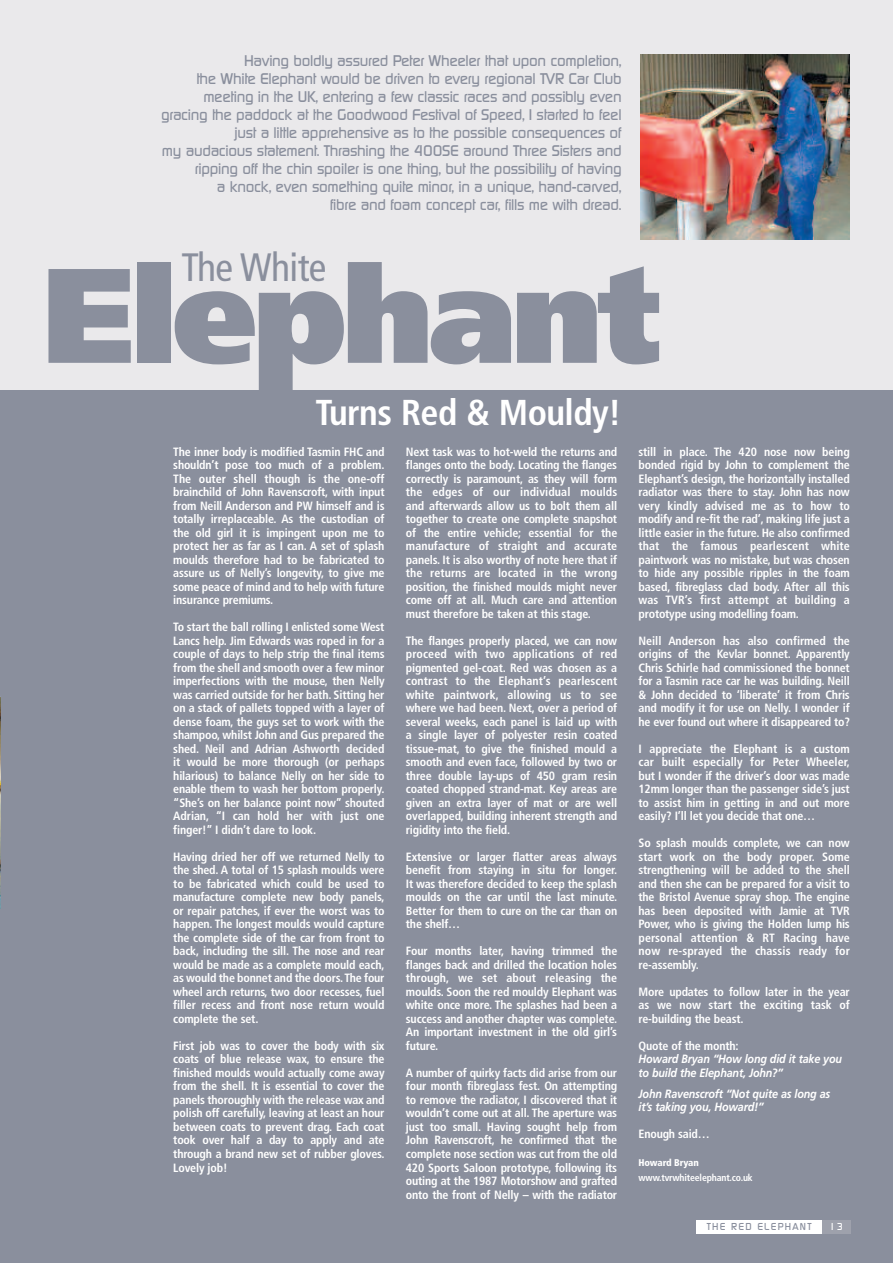
<style>
.page{position:relative;width:893px;height:1263px;background:#fff}
.page>*{position:absolute;margin:0;border:0;box-sizing:border-box;transform-origin:0 0}
.t1{font:900 134.4px "Frutiger";letter-spacing:-.035em;color:#8a8f9d}
.t2{font:condensed 39.6px "Frutiger";letter-spacing:-.015em;color:#8a8f9d}
.t3{font:700 condensed 36px "Frutiger";letter-spacing:-.015em;color:#fff}
.t4{font:500 15px/18px "Digital";letter-spacing:-.02em;color:#8a8f9d;text-align:right}
.t5{font:700 condensed 12px/13.5px "Frutiger";letter-spacing:-.015em;color:#fff;text-align:justify}
.t6{font:italic 700 12px/13.5px "Frutiger";letter-spacing:-.015em;color:#fff;scale:.9 1}
.t7{font:700 condensed 9.75px "Frutiger";letter-spacing:-.015em;color:#fff}
.t8{font:500 9.75px "Digital";letter-spacing:.13em;color:#8a8f9d}
.t9{font:900 condensed 9.75px "Frutiger";letter-spacing:-.015em;color:#fff}
.t10{font:500 9.75px "Digital";color:#fff}
</style>
<div class="page">
<div style="left:0;top:310px;width:893px;height:953px;background:#8a8f9d"></div>
<hr style="left:0;top:690px;width:1px;height:483px;background:#a8abb5">
<div style="left:0;top:0;width:893px;height:390px;background:#eae9eb"></div>
<img style="left:0;top:697px;width:1px;height:212px">
<div style="left:696px;top:1220px;width:154px;height:14px;background:#fff"></div>
<div style="left:822px;top:1220px;width:28px;height:14px;background:#9ea1ac"></div>
<img style="left:640px;top:55px;width:210px;height:184px">
<p class="t4" style="left:161px;top:52px;width:462px">Having boldly assured Peter Wheeler that upon completion,<br>the White Elephant would be driven to every regional TVR Car Club meeting in the UK, entering a few classic races and possibly even gracing the paddock at the Goodwood Festival of Speed, I started to feel just a little apprehensive as to the possible consequences of<br>my audacious statement. Thrashing the 400SE around Three Sisters and ripping off the chin spoiler is one thing, but the possibility of having<br>a knock, even something quite minor, in a unique, hand-carved,<br>fibre and foam concept car, fills me with dread.</p>
<h2 class="t2" style="left:182px;top:251px;width:146px">The White</h2>
<h1 class="t1" style="left:43px;top:262px;width:619px">Elephant</h1>
<h3 class="t3" style="left:315px;top:398px;width:308px">Turns Red &amp; Mouldy!</h3>
<p class="t5" style="left:173px;top:446px;width:213px">The inner body is modified Tasmin FHC and shouldn’t pose too much of a problem.<br>The outer shell though is the one-off brainchild of John Ravenscroft, with input from Neill Anderson and PW himself and is totally irreplaceable. As the custodian of the old girl it is impingent upon me to protect her as far as I can. A set of splash moulds therefore had to be fabricated to assure us of Nelly’s longevity, to give me some peace of mind and to help with future insurance premiums.</p>
<p class="t5" style="left:173px;top:621px;width:213px">To start the ball rolling I enlisted some West Lancs help. Jim Edwards was roped in for a couple of days to help strip the final items from the shell and smooth over a few minor imperfections with the mouse, then Nelly was carried outside for her bath. Sitting her on a stack of pallets topped with a layer of dense foam, the guys set to work with the shampoo, whilst John and Gus prepared the shed. Neil and Adrian Ashworth decided it would be more thorough (or perhaps hilarious) to balance Nelly on her side to enable them to wash her bottom properly. “She’s on her balance point now” shouted Adrian, “I can hold her with just one finger!” I didn’t dare to look.</p>
<p class="t5" style="left:173px;top:851px;width:213px">Having dried her off we returned Nelly to the shed. A total of 15 splash moulds were to be fabricated which could be used to manufacture complete new body panels, or repair patches, if ever the worst was to happen. The longest moulds would capture the complete side of the car from front to back, including the sill. The nose and rear would be made as a complete mould each, as would the bonnet and the doors.The four wheel arch returns, two door recesses, fuel filler recess and front nose return would complete the set.</p>
<p class="t5" style="left:173px;top:1040px;width:213px">First job was to cover the body with six coats of blue release wax, to ensure the finished moulds would actually come away from the shell. It is essential to cover the panels thoroughly with the release wax and polish off carefully, leaving at least an hour between coats to prevent drag. Each coat took over half a day to apply and ate through a brand new set of rubber gloves.<br>Lovely job!</p>
<p class="t5" style="left:406px;top:446px;width:213px">Next task was to hot-weld the returns and flanges onto the body. Locating the flanges correctly is paramount, as they will form the edges of our individual moulds and afterwards allow us to bolt them all together to create one complete snapshot of the entire vehicle; essential for the manufacture of straight and accurate panels. It is also worthy of note here that if the returns are located in the wrong position, the finished moulds might never come off at all. Much care and attention must therefore be taken at this stage.</p>
<p class="t5" style="left:406px;top:635px;width:213px">The flanges properly placed, we can now proceed with two applications of red pigmented gel-coat. Red was chosen as a contrast to the Elephant’s pearlescent white paintwork, allowing us to see where we had been. Next, over a period of several weeks, each panel is laid up with a single layer of polyester resin coated tissue-mat, to give the finished mould a smooth and even face, followed by two or three double lay-ups of 450 gram resin coated chopped strand-mat. Key areas are given an extra layer of mat or are well overlapped, building inherent strength and rigidity into the field.</p>
<p class="t5" style="left:406px;top:851px;width:213px">Extensive or larger flatter areas always benefit from staying in situ for longer.<br>It was therefore decided to keep the splash moulds on the car until the last minute.<br>Better for them to cure on the car than on the shelf…</p>
<p class="t5" style="left:406px;top:945px;width:213px">Four months later, having trimmed the flanges back and drilled the location holes through, we set about releasing the moulds. Soon the red mouldy Elephant was white once more. The splashes had been a success and another chapter was complete.<br>An important investment in the old girl’s future.</p>
<p class="t5" style="left:406px;top:1067px;width:213px">A number of quirky facts did arise from our four month fibreglass fest. On attempting to remove the radiator, I discovered that it wouldn’t come out at all. The aperture was just too small. Having sought help from John Ravenscroft, he confirmed that the complete nose section was cut from the old 420 Sports Saloon prototype, following its outing at the 1987 Motorshow and grafted onto the front of Nelly – with the radiator</p>
<p class="t5" style="left:639px;top:446px;width:213px">still in place. The 420 nose now being bonded rigid by John to complement the Elephant’s design, the horizontally installed radiator was there to stay. John has now very kindly advised me as to how to modify and re-fit the rad’, making life just a little easier in the future. He also confirmed that the famous pearlescent white paintwork was no mistake, but was chosen to hide any possible ripples in the foam based, fibreglass clad body. After all this was TVR’s first attempt at building a prototype using modelling foam.</p>
<p class="t5" style="left:639px;top:635px;width:213px">Neill Anderson has also confirmed the origins of the Kevlar bonnet. Apparently Chris Schirle had commissioned the bonnet for a Tasmin race car he was building. Neill &amp; John decided to ‘liberate’ it from Chris and modify it for use on Nelly. I wonder if he ever found out where it disappeared to?</p>
<p class="t5" style="left:639px;top:743px;width:213px">I appreciate the Elephant is a custom car built especially for Peter Wheeler, but I wonder if the driver’s door was made 12mm longer than the passenger side’s just to assist him in getting in and out more easily? I’ll let you decide that one…</p>
<p class="t5" style="left:639px;top:837px;width:213px">So splash moulds complete, we can now start work on the body proper. Some strengthening will be added to the shell and then she can be prepared for a visit to the Bristol Avenue spray shop. The engine has been deposited with Jamie at TVR Power, who is giving the Holden lump his personal attention &amp; RT Racing have now re-sprayed the chassis ready for re-assembly.</p>
<p class="t5" style="left:639px;top:986px;width:213px">More updates to follow later in the year as we now start the exciting task of re-building the beast.</p>
<p class="t5" style="left:639px;top:1040px;width:101px">Quote of the month:</p>
<p class="t6" style="left:639px;top:1053px;width:228px">Howard Bryan “How long did it take you to build the Elephant, John?”</p>
<p class="t6" style="left:639px;top:1088px;width:215px">John Ravenscroft “Not quite as long as it’s taking you, Howard!”</p>
<p class="t5" style="left:639px;top:1128px;width:73px">Enough said…</p>
<p class="t9" style="left:639px;top:1158px;width:62px">Howard Bryan</p>
<p class="t7" style="left:639px;top:1173px;width:116px">www.tvrwhiteelephant.co.uk</p>
<p class="t8" style="left:707px;top:1221px;width:106px">THE RED ELEPHANT</p>
<p class="t10" style="left:829px;top:1221px;width:15px">13</p>
</div>
